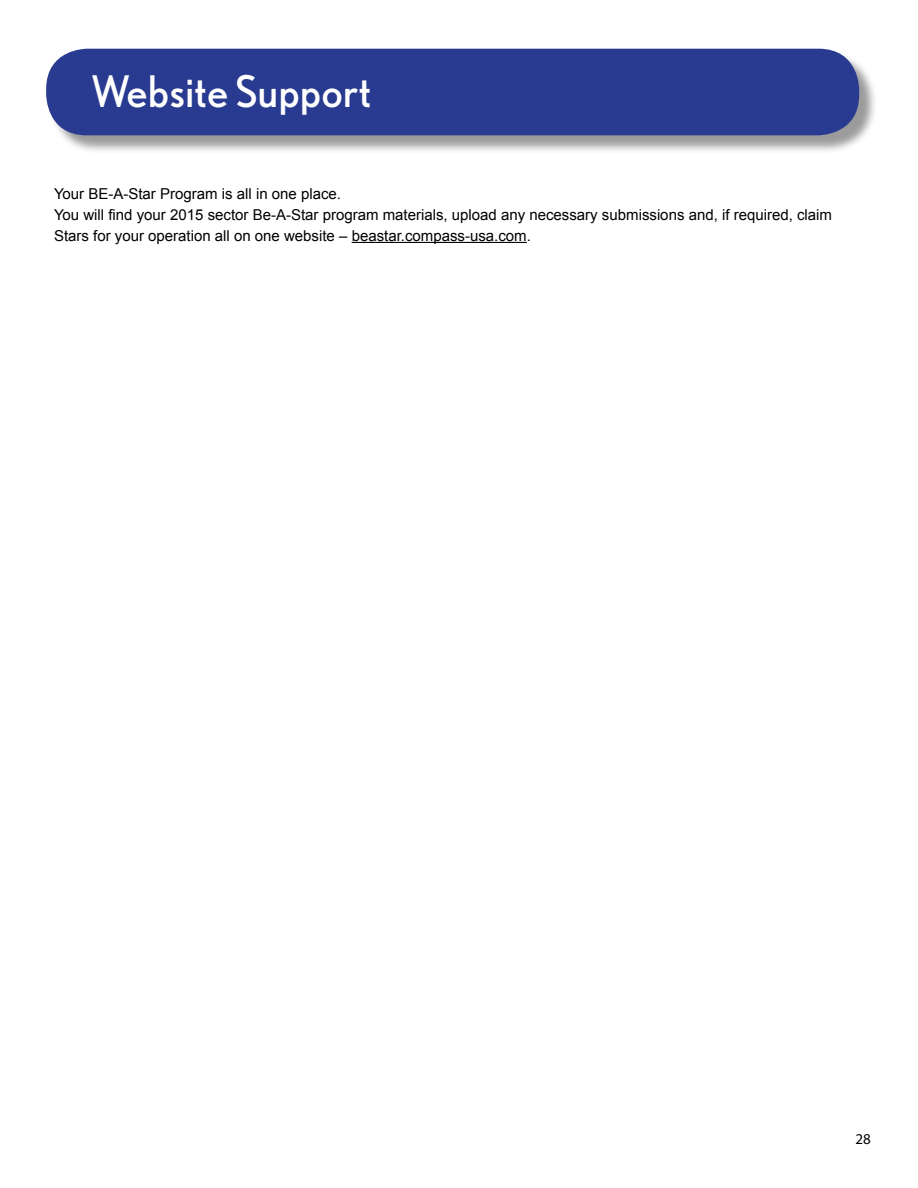
<style>
.page{position:relative;width:918px;height:1188px;background:#fff}
.page>*{position:absolute;margin:0;border:0;box-sizing:border-box;transform-origin:0 0}
.t1{font:43.5px "Nobel";color:#fff}
.t2{font:15px/21px "Arial";color:#000}
.t3{font:15px "Myriad Pro";color:#000}
</style>
<div class="page">
<div style="left:48px;top:51px;width:830px;height:103px;background:#000;opacity:.4"></div>
<div style="left:46px;top:49px;width:813px;height:86px;background:#283b90;border-radius:40px"></div>
<hr style="left:352px;top:242px;width:175px;height:1px;background:#000">
<h1 class="t1" style="left:91px;top:66px;width:282px">Website Support</h1>
<p class="t2" style="left:54px;top:183px;width:780px">Your BE-A-Star Program is all in one place.<br>You will find your 2015 sector Be-A-Star program materials, upload any necessary submissions and, if required, claim<br>Stars for your operation all on one website – beastar.compass-usa.com.</p>
<p class="t3" style="left:855px;top:1130px;width:17px">28</p>
</div>
